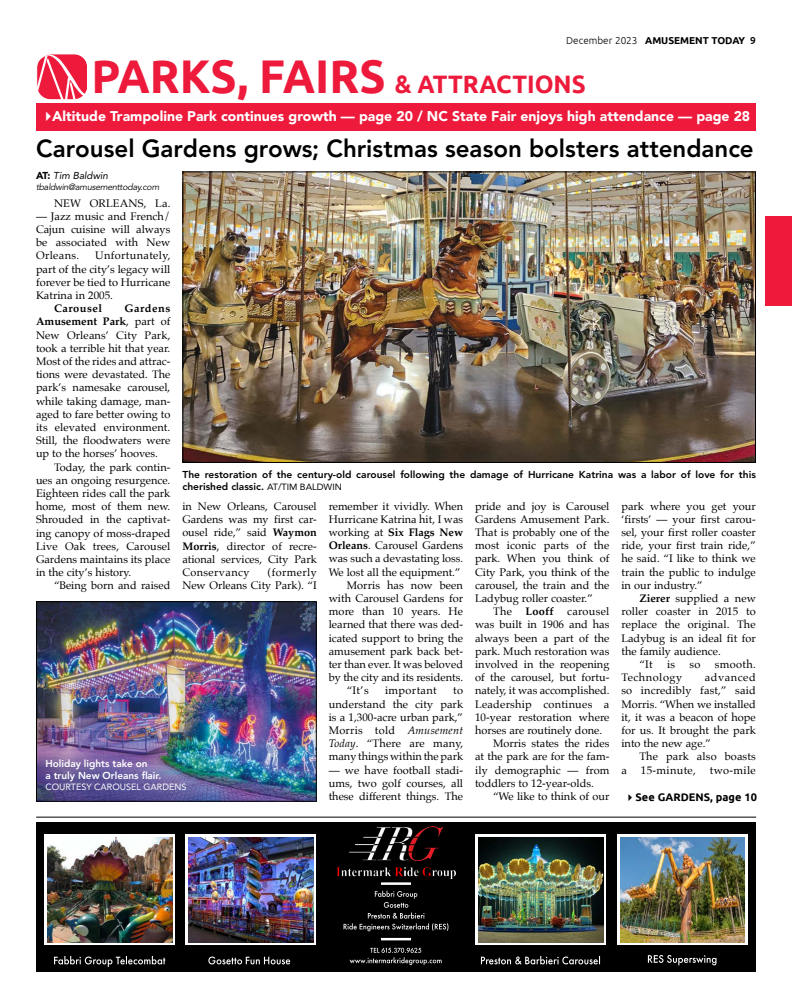
<style>
.page{position:relative;width:792px;height:1008px;background:#fff}
.page>*{position:absolute;margin:0;border:0;box-sizing:border-box;transform-origin:0 0}
.t1{font:700 25.2px "Ubuntu";color:#ed1a3b;scale:.95 1}
.t2{font:800 24.5px "Avenir LT Std";color:#000}
.t3{font:900 14px "Avenir LT Std";color:#fff}
.t4{font:11px/13.2px "Palatino";color:#000;text-align:justify}
.t5{font:11px "Palatino";letter-spacing:.025em;color:#000}
.t6{font:700 11px "Palatino";color:#000}
.t7{font:11px "Palatino";letter-spacing:.02em;color:#000}
.t8{font:700 11px "Ubuntu";color:#000}
.t9{font:11px "Palatino";letter-spacing:.05em;color:#000}
.t10{font:11px "Palatino";letter-spacing:.035em;color:#000}
.t11{font:700 11px "Palatino";letter-spacing:.045em;color:#000}
.t12{font:800 10px/12px "Avenir LT Std";color:#000}
.t13{font:800 10px/12px "Avenir LT Std";color:#fff}
.t14{font:700 10px "Ubuntu";color:#000}
.t15{font:italic 10px "Avenir LT Std";color:#000}
.t16{font:italic 9px "Avenir LT Std";letter-spacing:-.03em;color:#000}
.t17{font:9px "Avenir LT Std";color:#fff}
.s1{font-weight:300}
.s2{font-weight:500}
.s3{font-size:47.2px}
.s4{font-weight:900;font-style:normal}
.s5{font-weight:700}
.s6{font-weight:400;font-size:9px}
.s7{font-weight:400}
.s8{font-style:italic}
</style>
<div class="page">
<div style="left:36px;top:103px;width:720px;height:27px;background:#ed1a3b"></div>
<svg style="left:38px;top:55px;width:48px;height:43px"></svg>
<div style="left:36px;top:53px;width:52px;height:47px;border:1px solid #fff;border-radius:14px"></div>
<hr style="left:36px;top:817px;width:720px;height:1px;background:#000">
<div style="left:36px;top:823px;width:720px;height:149px;background:#000"></div>
<img style="left:349px;top:827px;width:94px;height:34px">
<img style="left:337px;top:867px;width:118px;height:12px">
<svg style="left:44px;top:834px;width:131px;height:111px"></svg>
<img style="left:47px;top:837px;width:125px;height:105px">
<svg style="left:186px;top:834px;width:130px;height:111px"></svg>
<img style="left:189px;top:837px;width:125px;height:105px">
<svg style="left:350px;top:948px;width:92px;height:17px"></svg>
<svg style="left:54px;top:956px;width:111px;height:11px"></svg>
<svg style="left:208px;top:957px;width:82px;height:7px"></svg>
<div style="left:617px;top:834px;width:131px;height:111px;background:#fff"></div>
<img style="left:620px;top:837px;width:125px;height:105px">
<svg style="left:648px;top:955px;width:68px;height:10px"></svg>
<svg style="left:344px;top:891px;width:104px;height:40px"></svg>
<svg style="left:475px;top:834px;width:131px;height:111px"></svg>
<img style="left:478px;top:837px;width:125px;height:105px">
<svg style="left:481px;top:956px;width:119px;height:8px"></svg>
<hr style="left:381px;top:882px;width:30px;height:3px;background:#fff">
<hr style="left:381px;top:938px;width:30px;height:2px;background:#fff">
<img style="left:184px;top:173px;width:570px;height:288px">
<div style="left:182px;top:171px;width:574px;height:292px;border:1px solid #000"></div>
<img style="left:38px;top:603px;width:277px;height:197px">
<div style="left:36px;top:601px;width:281px;height:201px;border:1px solid #000"></div>
<div style="left:765px;top:216px;width:27px;height:90px;background:#ed1a3b"></div>
<p class="t14" style="left:566px;top:34px;width:191px"><span class="s1">December 2023</span> AMUSEMENT TODAY <span class="s2">9</span></p>
<h1 class="t1" style="left:91px;top:69px;width:522px"><span class="s3">PARKS, FAIRS</span> &amp; ATTRACTIONS</h1>
<p class="t3" style="left:52px;top:108px;width:700px">Altitude Trampoline Park continues growth — page 20 / NC State Fair enjoys high attendance — page 28</p>
<h2 class="t2" style="left:36px;top:134px;width:719px">Carousel Gardens grows; Christmas season bolsters attendance</h2>
<p class="t4" style="left:54px;top:196px;width:118px">NEW ORLEANS, La.</p>
<p class="t4" style="left:36px;top:209px;width:136px">— Jazz music and French/ Cajun cuisine will always be associated with New Orleans.</p>
<p class="t15" style="left:36px;top:170px;width:74px"><span class="s4">AT:</span> Tim Baldwin</p>
<p class="t16" style="left:36px;top:182px;width:125px">tbaldwin@amusementtoday.com</p>
<p class="t4" style="left:36px;top:249px;width:136px;text-indent:59px">Unfortunately, part of the city’s legacy will forever be tied to Hurricane Katrina in 2005.</p>
<p class="t11" style="left:54px;top:299px;width:50px">Carousel</p>
<p class="t4" style="left:36px;top:302px;width:136px;text-indent:88px"><span class="s5">Gardens Amusement Park</span>, part of New Orleans’ City Park, took a terrible hit that year.<br>Most of the rides and attrac&shy;tions were devastated. The park’s namesake carousel, while taking damage, man&shy;aged to fare better owing to its elevated environment.<br>Still, the floodwaters were up to the horses’ hooves.</p>
<p class="t4" style="left:36px;top:460px;width:136px;text-indent:18px">Today, the park contin&shy;ues an ongoing resurgence.<br>Eighteen rides call the park home, most of them new.<br>Shrouded in the captivat&shy;ing canopy of moss-draped Live Oak trees, Carousel Gardens maintains its place in the city’s history.</p>
<p class="t4" style="left:54px;top:579px;width:118px">“Being born and raised</p>
<p class="t12" style="left:182px;top:469px;width:575px">The restoration of the century-old carousel following the damage of Hurricane Katrina was a labor of love for this cherished classic. <span class="s6">AT/TIM BALDWIN</span></p>
<p class="t4" style="left:621px;top:499px;width:136px">park where you get your ‘firsts’ — your first carou&shy;sel, your first roller coaster ride, your first train ride,” he said. “I like to think we train the public to indulge in our industry.”</p>
<p class="t4" style="left:639px;top:592px;width:118px"><span class="s5">Zierer</span> supplied a new</p>
<p class="t4" style="left:621px;top:605px;width:136px">roller coaster in 2015 to</p>
<p class="t4" style="left:621px;top:618px;width:136px">replace the original. The</p>
<p class="t4" style="left:621px;top:631px;width:136px">Ladybug is an ideal fit for</p>
<p class="t4" style="left:621px;top:644px;width:101px">the family audience.</p>
<p class="t4" style="left:639px;top:658px;width:15px">“It</p>
<p class="t4" style="left:667px;top:658px;width:10px">is</p>
<p class="t4" style="left:690px;top:658px;width:12px">so</p>
<p class="t4" style="left:715px;top:658px;width:42px">smooth.</p>
<p class="t9" style="left:621px;top:668px;width:62px">Technology</p>
<p class="t4" style="left:329px;top:499px;width:136px">remember it vividly. When</p>
<p class="t4" style="left:329px;top:512px;width:136px">Hurricane Katrina hit, I was</p>
<p class="t6" style="left:329px;top:523px;width:136px"><span class="s7">working at</span> Six Flags New</p>
<p class="t4" style="left:329px;top:539px;width:136px"><span class="s5">Orleans</span>. Carousel Gardens</p>
<p class="t4" style="left:329px;top:552px;width:136px">was such a devastating loss.</p>
<p class="t4" style="left:329px;top:565px;width:133px">We lost all the equipment.”</p>
<p class="t4" style="left:347px;top:578px;width:118px">Morris has now been</p>
<p class="t4" style="left:329px;top:592px;width:136px">with Carousel Gardens for</p>
<p class="t4" style="left:329px;top:605px;width:136px">more than 10 years. He</p>
<p class="t4" style="left:329px;top:618px;width:136px">learned that there was ded-</p>
<p class="t4" style="left:329px;top:631px;width:136px">icated support to bring the</p>
<p class="t4" style="left:329px;top:644px;width:136px">amusement park back bet-</p>
<p class="t4" style="left:329px;top:658px;width:136px">ter than ever. It was beloved</p>
<p class="t4" style="left:329px;top:671px;width:136px">by the city and its residents.</p>
<p class="t4" style="left:347px;top:684px;width:23px">“It’s</p>
<p class="t10" style="left:385px;top:682px;width:53px">important</p>
<p class="t4" style="left:475px;top:499px;width:136px">pride and joy is Carousel Gardens Amusement Park.<br>That is probably one of the most iconic parts of the park. When you think of City Park, you think of the carousel, the train and the Ladybug roller coaster.”</p>
<p class="t5" style="left:493px;top:602px;width:118px">The <span class="s5">Looff</span> carousel</p>
<p class="t4" style="left:475px;top:618px;width:136px">was built in 1906 and has</p>
<p class="t4" style="left:475px;top:631px;width:136px">always been a part of the</p>
<p class="t4" style="left:475px;top:644px;width:136px">park. Much restoration was</p>
<p class="t4" style="left:475px;top:658px;width:136px">involved in the reopening</p>
<p class="t4" style="left:475px;top:671px;width:136px">of the carousel, but fortu-</p>
<p class="t4" style="left:475px;top:684px;width:136px">nately, it was accomplished.</p>
<p class="t7" style="left:475px;top:695px;width:136px">Leadership continues a</p>
<p class="t4" style="left:475px;top:710px;width:136px">10-year restoration where</p>
<p class="t4" style="left:475px;top:724px;width:129px">horses are routinely done.</p>
<p class="t4" style="left:493px;top:737px;width:118px">Morris states the rides</p>
<p class="t4" style="left:475px;top:750px;width:136px">at the park are for the fam-</p>
<p class="t4" style="left:475px;top:763px;width:136px">ily demographic — from</p>
<p class="t4" style="left:475px;top:776px;width:120px">toddlers to 12-year-olds.</p>
<p class="t4" style="left:493px;top:790px;width:118px">“We like to think of our</p>
<p class="t4" style="left:182px;top:500px;width:136px">in New Orleans, Carousel Gardens was my first car&shy;ousel ride,” said <span class="s5">Waymon Morris</span>, director of recre&shy;ational services, City Park Conservancy</p>
<p class="t4" style="left:182px;top:566px;width:136px;text-align:right">(formerly<br>New Orleans City Park). “I</p>
<p class="t4" style="left:621px;top:671px;width:136px;text-indent:83px">advanced so incredibly fast,” said Morris. “When we installed it, it was a beacon of hope for us. It brought the park into the new age.”</p>
<p class="t4" style="left:639px;top:750px;width:118px">The park also boasts</p>
<p class="t4" style="left:621px;top:763px;width:7px">a</p>
<p class="t5" style="left:641px;top:761px;width:56px">15-minute,</p>
<p class="t4" style="left:710px;top:763px;width:47px">two-mile</p>
<p class="t4" style="left:329px;top:684px;width:136px;text-indent:124px">to understand the city park is a 1,300-acre urban park,” Morris told <span class="s8">Amusement Today</span>. “There are many, many things within the park</p>
<p class="t4" style="left:329px;top:763px;width:136px">— we have football stadi&shy;ums, two golf courses, all these different things. The</p>
<p class="t13" style="left:45px;top:758px;width:118px">Holiday lights take on<br>a truly New Orleans flair.</p>
<p class="t17" style="left:45px;top:782px;width:143px">COURTESY CAROUSEL GARDENS</p>
<p class="t8" style="left:625px;top:791px;width:134px">✔See GARDENS, page 10</p>
</div>
